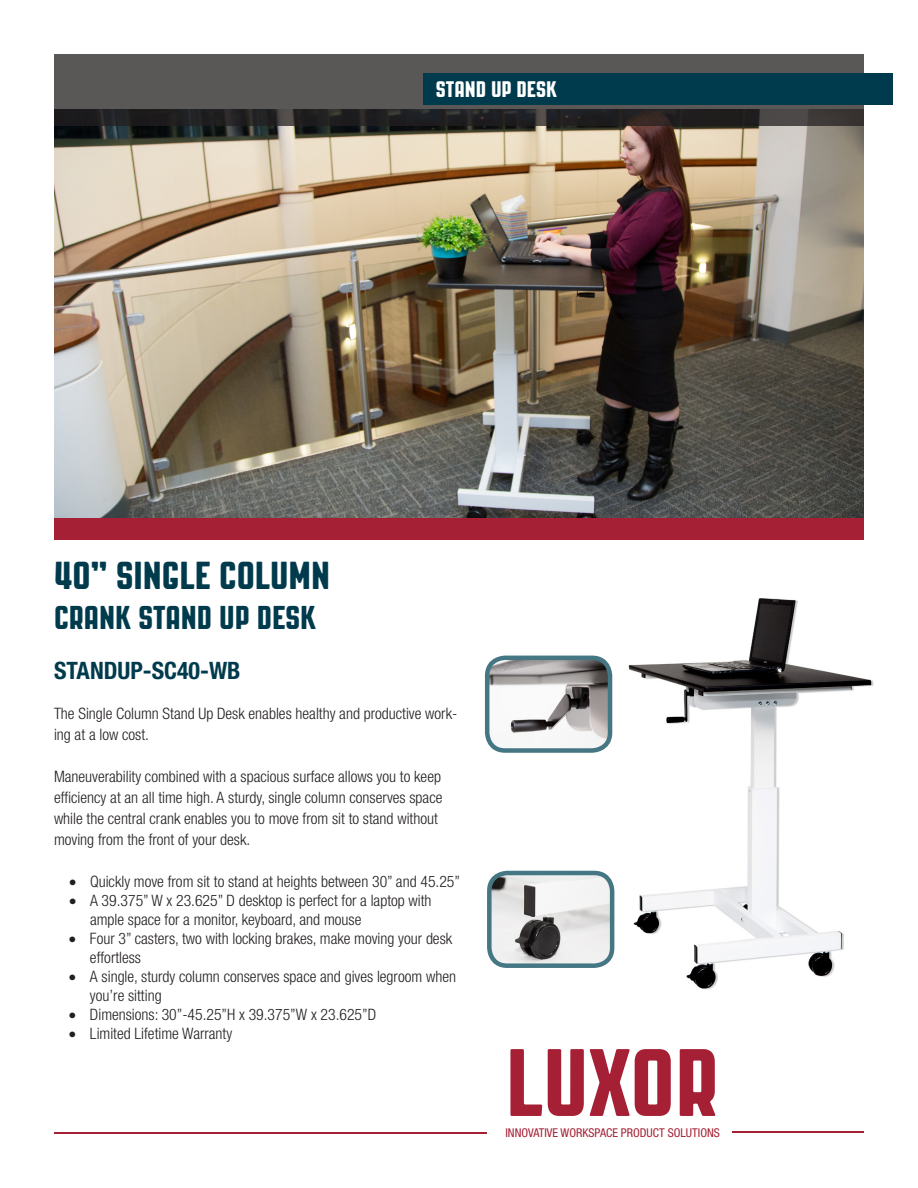
<style>
.page{position:relative;width:918px;height:1188px;background:#fff}
.page>*{position:absolute;margin:0;border:0;box-sizing:border-box;transform-origin:0 0}
.Cover_Headline_-_Col{font:39px "PAG Revolucion";color:#003b4d}
.Small_Headline_cover{font:33px "PAG Revolucion";color:#003b4d}
.Subhead{font:700 condensed 24px "Helvetica Neue";color:#003b4d}
.Category_Bar_Headlin{font:22.5px "PAG Revolucion";color:#fff}
.Footer_Contact_info{font:300 condensed 15.75px/18.9px "Helvetica Neue";color:#231f20}
.Description_Text{font:300 condensed 15.75px/21px "Helvetica Neue";color:#231f20}
.t1{font:condensed 12.15px "Helvetica Neue";color:#a62035}
</style>
<div class="page">
<img style="left:581px;top:598px;width:293px;height:392px">
<img style="left:54px;top:125px;width:810px;height:393px">
<svg style="left:54px;top:54px;width:810px;height:71px;background:#494748"></svg>
<div style="left:423px;top:73px;width:470px;height:31px;background:#003b4d"></div>
<hr style="left:54px;top:1133px;width:432px;height:1px;background:#a62035">
<hr style="left:732px;top:1132px;width:132px;height:1px;background:#a62035">
<svg style="left:510px;top:1049px;width:32px;height:67px"></svg>
<svg style="left:548px;top:1049px;width:36px;height:67px"></svg>
<svg style="left:590px;top:1049px;width:81px;height:67px"></svg>
<svg style="left:680px;top:1049px;width:36px;height:67px"></svg>
<img style="left:487px;top:658px;width:123px;height:93px">
<div style="left:485px;top:656px;width:127px;height:97px;border:4px solid #447783;border-radius:18px"></div>
<img style="left:492px;top:873px;width:120px;height:93px">
<div style="left:487px;top:871px;width:127px;height:97px;border:4px solid #447783;border-radius:18px"></div>
<div style="left:54px;top:518px;width:810px;height:21px;background:#a62035"></div>
<p class="Category_Bar_Headlin" style="left:436px;top:76px;width:123px">STAND UP DESK</p>
<p class="Cover_Headline_-_Col" style="left:54px;top:554px;width:278px">40” SINGLE COLUMN</p>
<p class="Small_Headline_cover" style="left:54px;top:599px;width:264px">CRANK STAND UP DESK</p>
<p class="Subhead" style="left:54px;top:656px;width:188px">STANDUP-SC40-WB</p>
<p class="Description_Text" style="left:54px;top:703px;width:405px">The Single Column Stand Up Desk enables healthy and productive work&shy;ing at a low cost.</p>
<p class="Description_Text" style="left:54px;top:766px;width:390px">Maneuverability combined with a spacious surface allows you to keep efficiency at an all time high. A sturdy, single column conserves space while the central crank enables you to move from sit to stand without moving from the front of your desk.</p>
<p class="Footer_Contact_info" style="left:69px;top:872px;width:393px">• Quickly move from sit to stand at heights between 30” and 45.25”</p>
<p class="Footer_Contact_info" style="left:90px;top:891px;width:343px;text-indent:-21px">• A 39.375” W x 23.625” D desktop is perfect for a laptop with ample space for a monitor, keyboard, and mouse</p>
<p class="Footer_Contact_info" style="left:90px;top:929px;width:364px;text-indent:-21px">• Four 3” casters, two with locking brakes, make moving your desk effortless</p>
<p class="Footer_Contact_info" style="left:90px;top:967px;width:368px;text-indent:-21px">• A single, sturdy column conserves space and gives legroom when you’re sitting</p>
<p class="Footer_Contact_info" style="left:69px;top:1004px;width:309px">• Dimensions: 30”-45.25”H x 39.375”W x 23.625”D</p>
<p class="Footer_Contact_info" style="left:69px;top:1023px;width:165px">• Limited Lifetime Warranty</p>
<p class="t1" style="left:506px;top:1126px;width:216px">INNOVATIVE WORKSPACE PRODUCT SOLUTIONS</p>
</div>
